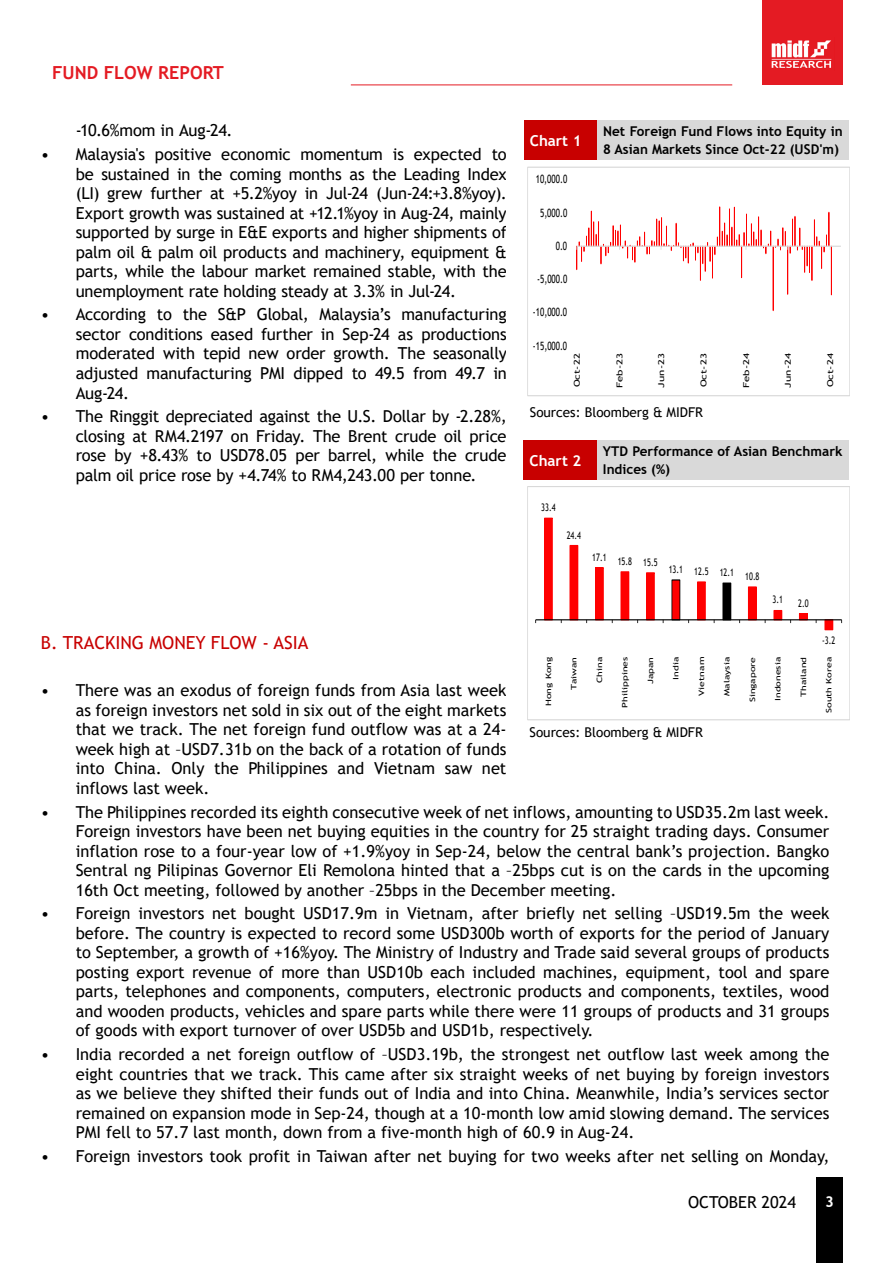
<style>
.page{position:relative;width:893px;height:1263px;background:#fff}
.page>*{position:absolute;margin:0;border:0;box-sizing:border-box;transform-origin:0 0}
.t1{font:18px "Trebuchet MS";color:#c80000}
.t2{font:700 18px "Trebuchet MS";color:#e41b23}
.t3{font:16.5px/19.5px "Trebuchet MS";color:#000;text-align:justify}
.t4{font:700 15px "Trebuchet MS";color:#fff}
.t5{font:700 13.5px/18px "Trebuchet MS";color:#000}
.t6{font:13.5px "Trebuchet MS";color:#000101}
.t7{font:11.4px "Trebuchet MS";letter-spacing:.005em;color:#000;scale:.7 1}
.t8{font:10.35px "Trebuchet MS";letter-spacing:.005em;color:#000;scale:.71 1}
.t9{font:8.1px "Trebuchet MS";letter-spacing:.005em;color:#000;scale:1.42 1}
.t10{font:7.35px "Trebuchet MS";letter-spacing:.005em;color:#000;scale:1.41 1}
</style>
<div class="page">
<div style="left:816px;top:1178px;width:27px;height:85px;background:#000"></div>
<hr style="left:351px;top:85px;width:381px;height:1px;background:#e41b23">
<div style="left:762px;top:0;width:80px;height:84px;background:#e41b23"></div>
<img style="left:771px;top:40px;width:61px;height:28px">
<div style="left:524px;top:120px;width:73px;height:40px;background:#c80000"></div>
<div style="left:597px;top:120px;width:252px;height:40px;background:#d9d9d9"></div>
<div style="left:524px;top:440px;width:73px;height:40px;background:#c80000"></div>
<div style="left:597px;top:440px;width:251px;height:40px;background:#d9d9d9"></div>
<hr style="left:577px;top:246px;width:264px;height:1px;background:#d9d9d9">
<svg style="left:576px;top:206px;width:256px;height:106px"></svg>
<div style="left:527px;top:167px;width:323px;height:229px;border:1px solid #d9d9d9"></div>
<div style="left:544px;top:518px;width:8px;height:102px;background:#f00"></div>
<div style="left:544px;top:518px;width:9px;height:102px;border:1px solid #f00"></div>
<div style="left:570px;top:545px;width:8px;height:75px;background:#f00"></div>
<div style="left:595px;top:568px;width:8px;height:52px;background:#f00"></div>
<div style="left:595px;top:567px;width:9px;height:53px;border:1px solid #f00"></div>
<div style="left:621px;top:572px;width:8px;height:48px;background:#f00"></div>
<div style="left:646px;top:573px;width:8px;height:47px;background:#f00"></div>
<div style="left:646px;top:572px;width:9px;height:48px;border:1px solid #f00"></div>
<div style="left:672px;top:580px;width:8px;height:40px;background:#f00"></div>
<div style="left:697px;top:582px;width:8px;height:38px;background:#f00"></div>
<div style="left:697px;top:582px;width:9px;height:38px;border:1px solid #f00"></div>
<div style="left:723px;top:583px;width:8px;height:37px;background:#000"></div>
<div style="left:748px;top:587px;width:8px;height:33px;background:#f00"></div>
<div style="left:748px;top:587px;width:9px;height:33px;border:1px solid #f00"></div>
<div style="left:774px;top:610px;width:8px;height:10px;background:#f00"></div>
<div style="left:799px;top:614px;width:8px;height:6px;background:#f00"></div>
<div style="left:799px;top:613px;width:9px;height:7px;border:1px solid #f00"></div>
<div style="left:825px;top:620px;width:8px;height:10px;background:#f00"></div>
<div style="left:824px;top:619px;width:9px;height:11px;border:1px solid #f00"></div>
<hr style="left:536px;top:619px;width:306px;height:1px;background:#000">
<div style="left:527px;top:486px;width:323px;height:234px;border:1px solid #d9d9d9"></div>
<p class="t2" style="left:52px;top:61px;width:173px">FUND FLOW REPORT</p>
<p class="t3" style="left:76px;top:121px;width:158px">-10.6%mom in Aug-24.</p>
<p class="t3" style="left:76px;top:144px;width:433px;text-indent:-35px">• Malaysia's positive economic momentum is expected to be sustained in the coming months as the Leading Index (LI) grew further at +5.2%yoy in Jul-24 (Jun-24:+3.8%yoy).<br>Export growth was sustained at +12.1%yoy in Aug-24, mainly supported by surge in E&amp;E exports and higher shipments of palm oil &amp; palm oil products and machinery, equipment &amp; parts, while the labour market remained stable, with the unemployment rate holding steady at 3.3% in Jul-24.</p>
<p class="t3" style="left:76px;top:305px;width:433px;text-indent:-35px">• According to the S&amp;P Global, Malaysia’s manufacturing sector conditions eased further in Sep-24 as productions moderated with tepid new order growth. The seasonally adjusted manufacturing PMI dipped to 49.5 from 49.7 in Aug-24.</p>
<p class="t3" style="left:76px;top:407px;width:433px;text-indent:-35px">• The Ringgit depreciated against the U.S. Dollar by -2.28%, closing at RM4.2197 on Friday. The Brent crude oil price rose by +8.43% to USD78.05 per barrel, while the crude palm oil price rose by +4.74% to RM4,243.00 per tonne.</p>
<p class="t4" style="left:530px;top:131px;width:53px">Chart 1</p>
<p class="t5" style="left:603px;top:122px;width:241px">Net Foreign Fund Flows into Equity in<br>8 Asian Markets Since Oct-22 (USD'm)</p>
<p class="t7" style="left:536px;top:172px;width:46px">10,000.0</p>
<p class="t7" style="left:540px;top:205px;width:40px">5,000.0</p>
<p class="t7" style="left:556px;top:239px;width:18px">0.0</p>
<p class="t7" style="left:537px;top:272px;width:44px">-5,000.0</p>
<p class="t7" style="left:533px;top:305px;width:50px">-10,000.0</p>
<p class="t7" style="left:533px;top:338px;width:50px">-15,000.0</p>
<p class="t9" style="left:572px;top:387px;width:26px;rotate:-90deg">Oct-22</p>
<p class="t9" style="left:615px;top:388px;width:26px;rotate:-90deg">Feb-23</p>
<p class="t9" style="left:656px;top:387px;width:26px;rotate:-90deg">Jun-23</p>
<p class="t9" style="left:698px;top:387px;width:26px;rotate:-90deg">Oct-23</p>
<p class="t9" style="left:741px;top:388px;width:26px;rotate:-90deg">Feb-24</p>
<p class="t9" style="left:783px;top:387px;width:26px;rotate:-90deg">Jun-24</p>
<p class="t9" style="left:825px;top:387px;width:26px;rotate:-90deg">Oct-24</p>
<p class="t6" style="left:530px;top:403px;width:175px">Sources: Bloomberg &amp; MIDFR</p>
<p class="t4" style="left:530px;top:451px;width:53px">Chart 2</p>
<p class="t5" style="left:603px;top:443px;width:241px">YTD Performance of Asian Benchmark<br>Indices (%)</p>
<p class="t8" style="left:541px;top:501px;width:22px">33.4</p>
<p class="t8" style="left:567px;top:528px;width:22px">24.4</p>
<p class="t8" style="left:592px;top:554px;width:93px">17.1 15.8 15.5</p>
<p class="t8" style="left:669px;top:565px;width:129px">13.1 12.5 12.1 10.8</p>
<p class="t8" style="left:773px;top:593px;width:16px">3.1</p>
<p class="t8" style="left:798px;top:596px;width:16px">2.0</p>
<p class="t1" style="left:41px;top:631px;width:269px">B. TRACKING MONEY FLOW - ASIA</p>
<p class="t3" style="left:76px;top:680px;width:432px;text-indent:-35px">• There was an exodus of foreign funds from Asia last week as foreign investors net sold in six out of the eight markets that we track. The net foreign fund outflow was at a 24- week high at –USD7.31b on the back of a rotation of funds into China. Only the Philippines and Vietnam saw net inflows last week.</p>
<p class="t3" style="left:76px;top:802px;width:755px;text-indent:-35px">• The Philippines recorded its eighth consecutive week of net inflows, amounting to USD35.2m last week.<br>Foreign investors have been net buying equities in the country for 25 straight trading days. Consumer inflation rose to a four-year low of +1.9%yoy in Sep-24, below the central bank’s projection. Bangko Sentral ng Pilipinas Governor Eli Remolona hinted that a –25bps cut is on the cards in the upcoming 16th Oct meeting, followed by another –25bps in the December meeting.</p>
<p class="t3" style="left:76px;top:904px;width:755px;text-indent:-35px">• Foreign investors net bought USD17.9m in Vietnam, after briefly net selling –USD19.5m the week before. The country is expected to record some USD300b worth of exports for the period of January to September, a growth of +16%yoy. The Ministry of Industry and Trade said several groups of products posting export revenue of more than USD10b each included machines, equipment, tool and spare parts, telephones and components, computers, electronic products and components, textiles, wood and wooden products, vehicles and spare parts while there were 11 groups of products and 31 groups of goods with export turnover of over USD5b and USD1b, respectively.</p>
<p class="t3" style="left:76px;top:1044px;width:755px;text-indent:-35px">• India recorded a net foreign outflow of –USD3.19b, the strongest net outflow last week among the eight countries that we track. This came after six straight weeks of net buying by foreign investors as we believe they shifted their funds out of India and into China. Meanwhile, India’s services sector remained on expansion mode in Sep-24, though at a 10-month low amid slowing demand. The services PMI fell to 57.7 last month, down from a five-month high of 60.9 in Aug-24.</p>
<p class="t3" style="left:41px;top:1146px;width:790px">• Foreign investors took profit in Taiwan after net buying for two weeks after net selling on Monday,</p>
<p class="t8" style="left:822px;top:634px;width:20px">-3.2</p>
<p class="t10" style="left:544px;top:706px;width:36px;rotate:-90deg">Hong Kong</p>
<p class="t10" style="left:569px;top:690px;width:25px;rotate:-90deg">Taiwan</p>
<p class="t10" style="left:595px;top:683px;width:20px;rotate:-90deg">China</p>
<p class="t10" style="left:620px;top:708px;width:38px;rotate:-90deg">Philippines</p>
<p class="t10" style="left:646px;top:684px;width:21px;rotate:-90deg">Japan</p>
<p class="t10" style="left:671px;top:680px;width:18px;rotate:-90deg">India</p>
<p class="t10" style="left:697px;top:696px;width:29px;rotate:-90deg">Vietnam</p>
<p class="t10" style="left:722px;top:696px;width:29px;rotate:-90deg">Malaysia</p>
<p class="t10" style="left:748px;top:702px;width:34px;rotate:-90deg">Singapore</p>
<p class="t10" style="left:773px;top:701px;width:33px;rotate:-90deg">Indonesia</p>
<p class="t10" style="left:799px;top:697px;width:30px;rotate:-90deg">Thailand</p>
<p class="t10" style="left:824px;top:713px;width:41px;rotate:-90deg">South Korea</p>
<p class="t6" style="left:530px;top:723px;width:175px">Sources: Bloomberg &amp; MIDFR</p>
<p class="t3" style="left:688px;top:1193px;width:110px">OCTOBER 2024</p>
<p class="t4" style="left:825px;top:1192px;width:10px">3</p>
</div>
